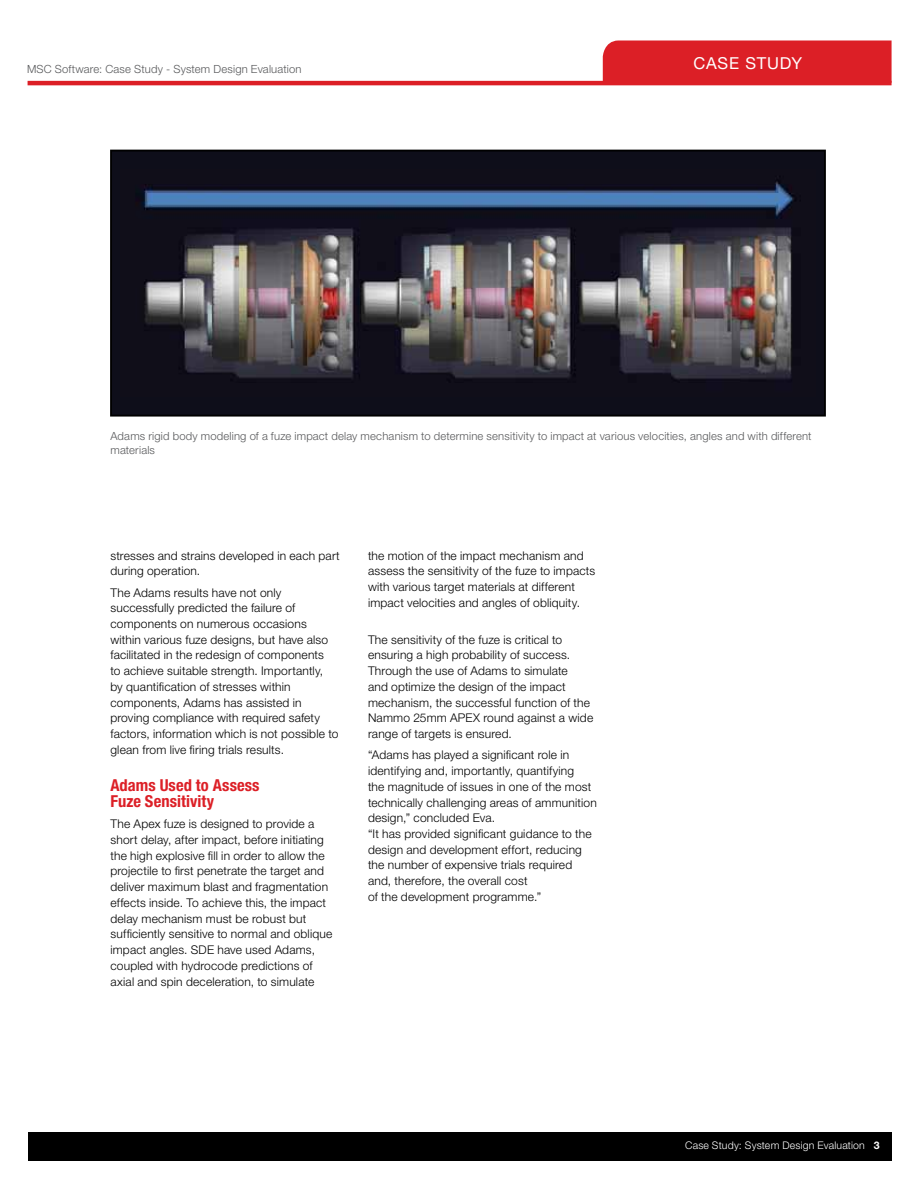
<style>
.page{position:relative;width:918px;height:1188px;background:#fff}
.page>*{position:absolute;margin:0;border:0;box-sizing:border-box;transform-origin:0 0}
.t1{font:700 condensed 16.5px/15.8px "Helvetica Neue LT Pro";letter-spacing:.005em;color:#dc1f26}
.t2{font:16.5px "Helvetica Neue LT Pro";letter-spacing:.045em;color:#fff}
.t3{font:300 12px/15.8px "Helvetica Neue LT Pro";letter-spacing:.015em;color:#000}
.t4{font:300 11.25px/13.5px "Helvetica Neue LT Pro";letter-spacing:.015em;color:#58595b}
.t5{font:300 10.5px "Helvetica Neue LT Pro";letter-spacing:.02em;color:#fff}
.s1{font-weight:700}
</style>
<div class="page">
<div style="left:111px;top:151px;width:714px;height:265px;background:#0e0e1a"></div>
<div style="left:110px;top:150px;width:716px;height:267px;border:2px solid #000"></div>
<img style="left:142px;top:182px;width:654px;height:198px">
<hr style="left:28px;top:81px;width:864px;height:4px;background:#dc1f26">
<div style="left:603px;top:40px;width:289px;height:43px;background:#dc1f26"></div>
<div style="left:28px;top:1132px;width:864px;height:29px;background:#000"></div>
<p class="t4" style="left:27px;top:62px;width:276px">MSC Software: Case Study - System Design Evaluation</p>
<h1 class="t2" style="left:694px;top:53px;width:110px">CASE STUDY</h1>
<p class="t4" style="left:110px;top:429px;width:703px">Adams rigid body modeling of a fuze impact delay mechanism to determine sensitivity to impact at various velocities, angles and with different materials</p>
<p class="t3" style="left:110px;top:547px;width:231px">stresses and strains developed in each part during operation.</p>
<p class="t3" style="left:110px;top:584px;width:229px">The Adams results have not only successfully predicted the failure of components on numerous occasions within various fuze designs, but have also facilitated in the redesign of components<br>to achieve suitable strength. Importantly, by quantification of stresses within components, Adams has assisted in proving compliance with required safety factors, information which is not possible to glean from live firing trials results.</p>
<h1 class="t1" style="left:110px;top:778px;width:151px">Adams Used to Assess<br>Fuze Sensitivity</h1>
<p class="t3" style="left:110px;top:816px;width:223px">The Apex fuze is designed to provide a short delay, after impact, before initiating the high explosive fill in order to allow the projectile to first penetrate the target and deliver maximum blast and fragmentation effects inside. To achieve this, the impact delay mechanism must be robust but sufficiently sensitive to normal and oblique impact angles. SDE have used Adams, coupled with hydrocode predictions of axial and spin deceleration, to simulate</p>
<p class="t3" style="left:368px;top:547px;width:229px">the motion of the impact mechanism and assess the sensitivity of the fuze to impacts with various target materials at different impact velocities and angles of obliquity.</p>
<p class="t3" style="left:368px;top:631px;width:227px">The sensitivity of the fuze is critical to ensuring a high probability of success.<br>Through the use of Adams to simulate<br>and optimize the design of the impact mechanism, the successful function of the Nammo 25mm APEX round against a wide range of targets is ensured.</p>
<p class="t3" style="left:368px;top:747px;width:230px">“Adams has played a significant role in identifying and, importantly, quantifying<br>the magnitude of issues in one of the most technically challenging areas of ammunition design,” concluded Eva.<br>“It has provided significant guidance to the design and development effort, reducing the number of expensive trials required and, therefore, the overall cost<br>of the development programme.”</p>
<p class="t5" style="left:685px;top:1139px;width:196px">Case Study: System Design Evaluation <span class="s1">3</span></p>
</div>
